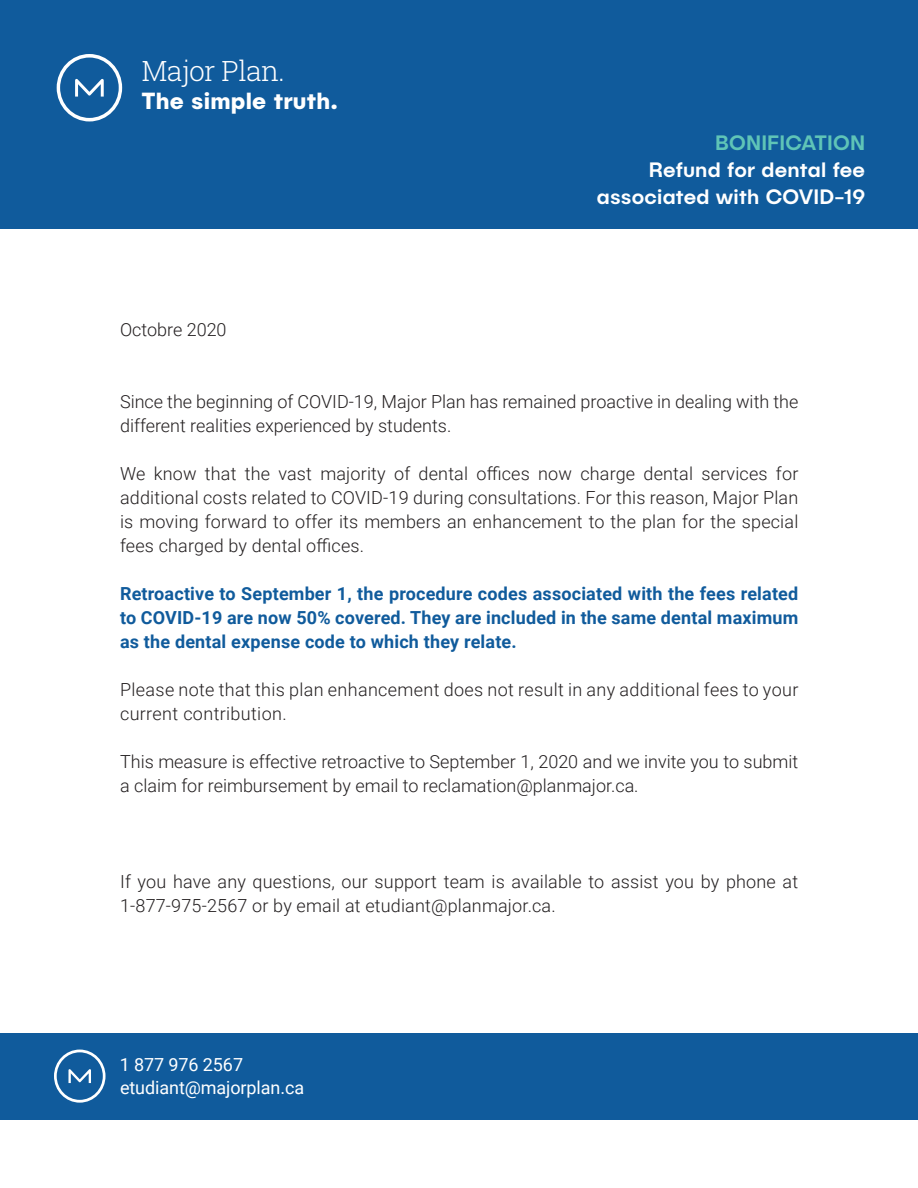
<style>
.page{position:relative;width:918px;height:1188px;background:#fff}
.page>*{position:absolute;margin:0;border:0;box-sizing:border-box;transform-origin:0 0}
.t1{font:300 28.05px "Roboto Slab";letter-spacing:-.02em;color:#fff}
.t2{font:700 23.4px "Publica Sans";letter-spacing:.01em;color:#fff}
.t3{font:500 21px "Publica Sans";letter-spacing:.01em;color:#fff}
.t4{font:500 21px "Publica Sans";letter-spacing:.01em;color:#5fc4b7}
.t5{font:300 18px/24px "Roboto";color:#231f20}
.t6{font:700 18px/24px "Roboto";letter-spacing:.01em;color:#105b9c;text-align:justify}
.t7{font:300 18px/24px "Roboto";letter-spacing:.02em;color:#231f20}
.t8{font:18px "Roboto";letter-spacing:-.005em;color:#fff}
</style>
<div class="page">
<div style="left:0;top:0;width:918px;height:228px;background:#105b9c"></div>
<div style="left:0;top:1033px;width:918px;height:87px;background:#105b9c"></div>
<svg style="left:54px;top:1050px;width:52px;height:53px"></svg>
<svg style="left:57px;top:54px;width:65px;height:67px"></svg>
<p class="t1" style="left:142px;top:51px;width:145px">Major Plan.</p>
<p class="t2" style="left:142px;top:85px;width:198px">The simple truth.</p>
<p class="t5" style="left:120px;top:317px;width:108px">Octobre 2020</p>
<p class="t4" style="left:715px;top:129px;width:152px">BONIFICATION</p>
<p class="t3" style="left:649px;top:156px;width:218px">Refund for dental fee</p>
<p class="t3" style="left:597px;top:183px;width:270px">associated with COVID-19</p>
<p class="t5" style="left:120px;top:389px;width:680px">Since the beginning of COVID-19, Major Plan has remained proactive in dealing with the different realities experienced by students.</p>
<p class="t5" style="left:120px;top:461px;width:680px;text-align:justify">We know that the vast majority of dental offices now charge dental services for additional costs related to COVID-19 during consultations. For this reason, Major Plan is moving forward to offer its members an enhancement to the plan for the special fees charged by dental offices.</p>
<p class="t6" style="left:120px;top:581px;width:680px">Retroactive to September 1, the procedure codes associated with the fees related to COVID-19 are now 50% covered. They are included in the same dental maximum as the dental expense code to which they relate.</p>
<p class="t7" style="left:120px;top:677px;width:680px">Please note that this plan enhancement does not result in any additional fees to your current contribution.</p>
<p class="t5" style="left:120px;top:749px;width:680px">This measure is effective retroactive to September 1, 2020 and we invite you to submit a claim for reimbursement by email to reclamation@planmajor.ca.</p>
<p class="t5" style="left:120px;top:869px;width:680px">If you have any questions, our support team is available to assist you by phone at<br>1-877-975-2567 or by email at etudiant@planmajor.ca.</p>
<p class="t8" style="left:120px;top:1051px;width:125px">1 877 976 2567</p>
<p class="t8" style="left:120px;top:1075px;width:186px">etudiant@majorplan.ca</p>
</div>
